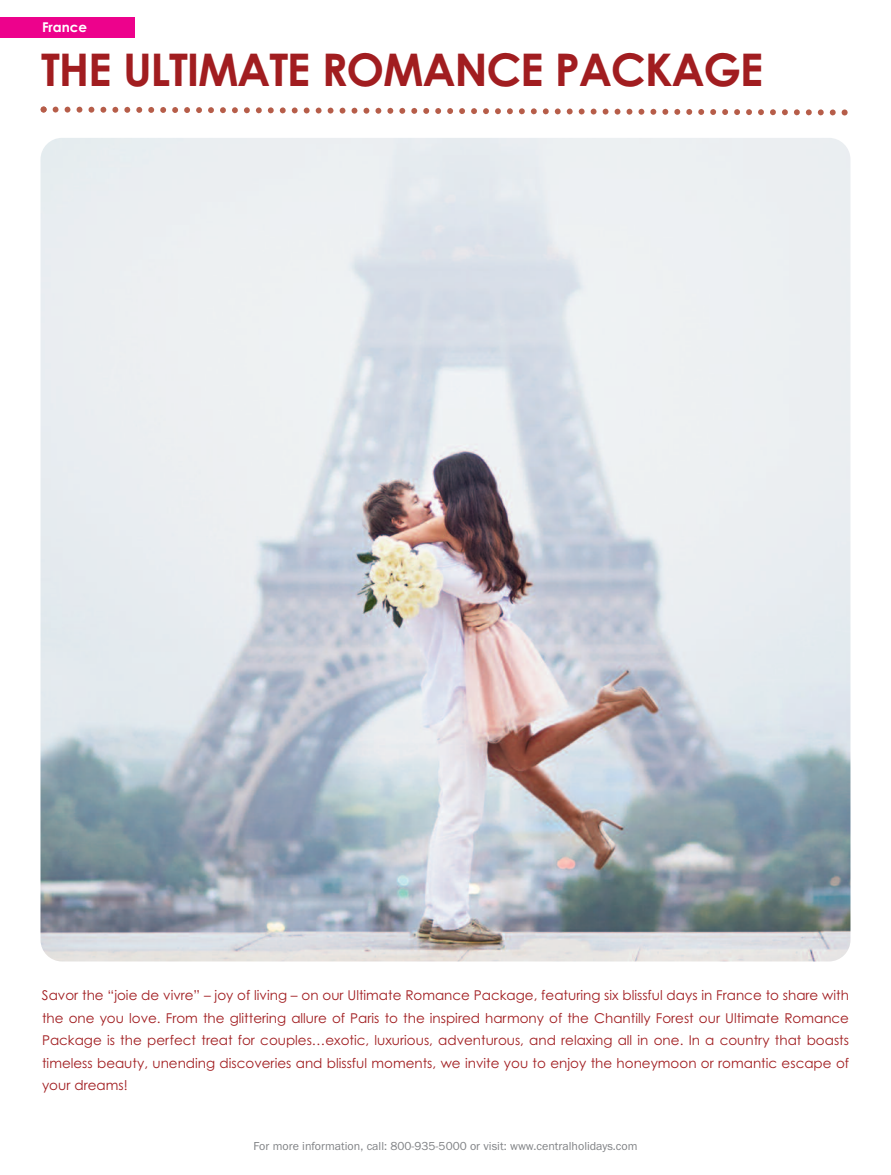
<style>
.page{position:relative;width:891px;height:1175px;background:#fff}
.page>*{position:absolute;margin:0;border:0;box-sizing:border-box;transform-origin:0 0}
.t1{font:700 45px "Century Gothic";letter-spacing:-.03em;color:#a11d20}
.t2{font:13.5px/22.5px "Century Gothic";color:#a11d20;text-align:justify}
.t3{font:700 13.5px "Century Gothic";color:#fff}
.t4{font:12px "Franklin Gothic";color:#808285}
</style>
<div class="page">
<div style="left:0;top:18px;width:134px;height:20px;background:#ed028c"></div>
<svg style="left:40px;top:106px;width:808px;height:10px"></svg>
<img style="left:40px;top:138px;width:810px;height:823px;border-radius:22px">
<p class="t3" style="left:42px;top:20px;width:47px">France</p>
<h1 class="t1" style="left:41px;top:44px;width:724px">THE ULTIMATE ROMANCE PACKAGE</h1>
<p class="t2" style="left:42px;top:984px;width:809px">Savor the “joie de vivre” – joy of living – on our Ultimate Romance Package, featuring six blissful days in France to share with the one you love. From the glittering allure of Paris to the inspired harmony of the Chantilly Forest our Ultimate Romance Package is the perfect treat for couples…exotic, luxurious, adventurous, and relaxing all in one. In a country that boasts timeless beauty, unending discoveries and blissful moments, we invite you to enjoy the honeymoon or romantic escape of your dreams!</p>
<p class="t4" style="left:253px;top:1139px;width:386px">For more information, call: 800-935-5000 or visit: www.centralholidays.com</p>
</div>
